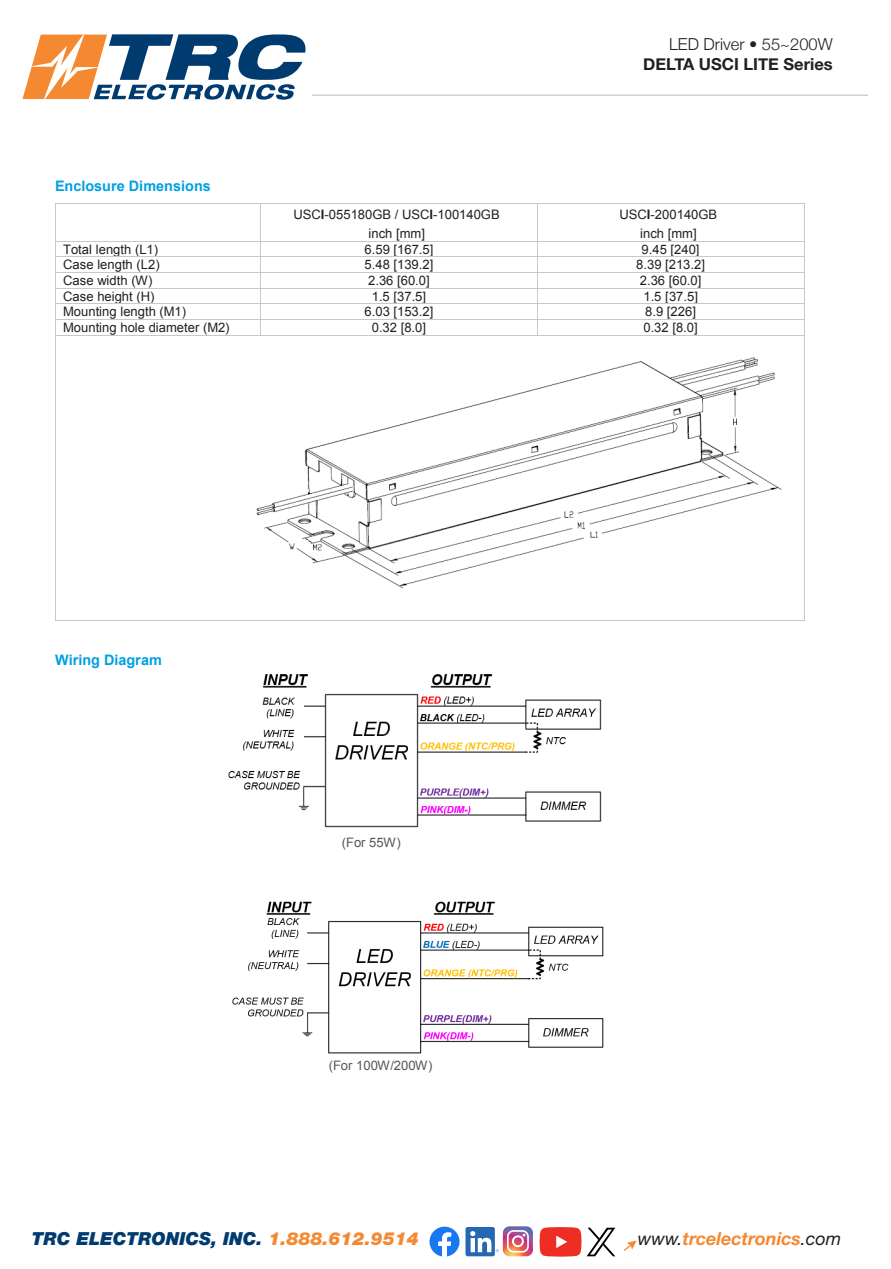
<style>
.page{position:relative;width:891px;height:1269px;background:#fff}
.page>*{position:absolute;margin:0;border:0;box-sizing:border-box;transform-origin:0 0}
.t1{font:italic 900 18px "Helvetica Neue LT Std";color:#003b70}
.t2{font:italic 700 18px "Helvetica Neue LT Std";color:#f58932}
.t3{font:700 16.5px "Helvetica Neue";color:#231f20}
.t4{font:300 16.5px "Helvetica Neue";color:#231f20}
.t5{font:700 14.4px "Arial";color:#009fe3}
.t6{font:13.05px/18.8px "Arial";letter-spacing:.005em;color:#231f20;text-align:center}
.t7{font:13.05px "Arial";color:#575756}
.s1{font-weight:700}
.s2{color:#f58932}
.s3{font-weight:400;color:#231f20}
</style>
<div class="page">
<hr style="left:312px;top:94px;width:556px;height:2px;background:#d3d0ce">
<svg style="left:624px;top:1240px;width:13px;height:11px"></svg>
<svg style="left:22px;top:34px;width:284px;height:66px"></svg>
<svg style="left:430px;top:1227px;width:30px;height:30px"></svg>
<div style="left:466px;top:1227px;width:29px;height:29px;background:#2567b3;border-radius:2px"></div>
<svg style="left:470px;top:1226px;width:63px;height:30px"></svg>
<svg style="left:540px;top:1227px;width:75px;height:30px"></svg>
<hr style="left:56px;top:203px;width:204px;height:1px;background:#c7c8ca">
<hr style="left:261px;top:203px;width:276px;height:1px;background:#c7c8ca">
<hr style="left:538px;top:203px;width:266px;height:1px;background:#c7c8ca">
<hr style="left:55px;top:203px;width:1px;height:38px;background:#c7c8ca">
<hr style="left:260px;top:203px;width:1px;height:38px;background:#c7c8ca">
<hr style="left:537px;top:203px;width:1px;height:38px;background:#c7c8ca">
<hr style="left:804px;top:203px;width:1px;height:38px;background:#c7c8ca">
<hr style="left:56px;top:241px;width:204px;height:1px;background:#c7c8ca">
<hr style="left:261px;top:241px;width:276px;height:1px;background:#c7c8ca">
<hr style="left:538px;top:241px;width:266px;height:1px;background:#c7c8ca">
<hr style="left:56px;top:257px;width:204px;height:1px;background:#c7c8ca">
<hr style="left:261px;top:257px;width:276px;height:1px;background:#c7c8ca">
<hr style="left:538px;top:257px;width:266px;height:1px;background:#c7c8ca">
<hr style="left:56px;top:272px;width:204px;height:1px;background:#c7c8ca">
<hr style="left:261px;top:272px;width:276px;height:1px;background:#c7c8ca">
<hr style="left:538px;top:272px;width:266px;height:1px;background:#c7c8ca">
<hr style="left:56px;top:288px;width:204px;height:1px;background:#c7c8ca">
<hr style="left:261px;top:288px;width:276px;height:1px;background:#c7c8ca">
<hr style="left:538px;top:288px;width:266px;height:1px;background:#c7c8ca">
<hr style="left:56px;top:304px;width:204px;height:1px;background:#c7c8ca">
<hr style="left:261px;top:304px;width:276px;height:1px;background:#c7c8ca">
<hr style="left:538px;top:304px;width:266px;height:1px;background:#c7c8ca">
<hr style="left:56px;top:319px;width:204px;height:1px;background:#c7c8ca">
<hr style="left:261px;top:319px;width:276px;height:1px;background:#c7c8ca">
<hr style="left:538px;top:319px;width:266px;height:1px;background:#c7c8ca">
<svg style="left:55px;top:241px;width:1px;height:95px"></svg>
<hr style="left:56px;top:335px;width:204px;height:1px;background:#c7c8ca">
<svg style="left:260px;top:241px;width:1px;height:95px"></svg>
<hr style="left:261px;top:335px;width:276px;height:1px;background:#c7c8ca">
<svg style="left:537px;top:241px;width:1px;height:95px"></svg>
<hr style="left:538px;top:335px;width:266px;height:1px;background:#c7c8ca">
<svg style="left:804px;top:241px;width:1px;height:95px"></svg>
<hr style="left:55px;top:336px;width:1px;height:284px;background:#c7c8ca">
<hr style="left:56px;top:620px;width:748px;height:1px;background:#c7c8ca">
<hr style="left:804px;top:336px;width:1px;height:284px;background:#c7c8ca">
<img style="left:228px;top:674px;width:374px;height:154px">
<img style="left:232px;top:901px;width:372px;height:153px">
<img style="left:256px;top:358px;width:526px;height:231px">
<p class="t5" style="left:55px;top:176px;width:157px">Enclosure Dimensions</p>
<p class="t4" style="left:669px;top:31px;width:165px">LED Driver • 55~200W</p>
<p class="t3" style="left:643px;top:51px;width:191px">DELTA USCI LITE Series</p>
<p class="t6" style="left:293px;top:205px;width:208px">USC<span class="s1">I</span>-055180GB / USC<span class="s1">I</span>-100140GB inch [mm]</p>
<p class="t6" style="left:619px;top:205px;width:99px">USC<span class="s1">I</span>-200140GB inch [mm]</p>
<p class="t6" style="left:63px;top:240px;width:97px">Total length (L1)</p>
<p class="t6" style="left:364px;top:240px;width:70px">6.59 [167.5]</p>
<p class="t6" style="left:642px;top:240px;width:60px">9.45 [240]</p>
<p class="t6" style="left:63px;top:256px;width:98px">Case length (L2)</p>
<p class="t6" style="left:364px;top:256px;width:70px">5.48 [139.2]</p>
<p class="t6" style="left:636px;top:256px;width:70px">8.39 [213.2]</p>
<p class="t6" style="left:63px;top:271px;width:91px">Case width (W)</p>
<p class="t6" style="left:368px;top:271px;width:63px">2.36 [60.0]</p>
<p class="t6" style="left:640px;top:271px;width:63px">2.36 [60.0]</p>
<p class="t6" style="left:63px;top:287px;width:93px">Case height (H)</p>
<p class="t6" style="left:372px;top:287px;width:56px">1.5 [37.5]</p>
<p class="t6" style="left:643px;top:287px;width:56px">1.5 [37.5]</p>
<p class="t6" style="left:63px;top:303px;width:125px">Mounting length (M1)</p>
<p class="t6" style="left:364px;top:303px;width:70px">6.03 [153.2]</p>
<p class="t6" style="left:645px;top:303px;width:52px">8.9 [226]</p>
<p class="t6" style="left:63px;top:318px;width:168px">Mounting hole diameter (M2)</p>
<p class="t6" style="left:372px;top:318px;width:56px">0.32 [8.0]</p>
<p class="t6" style="left:643px;top:318px;width:56px">0.32 [8.0]</p>
<p class="t5" style="left:55px;top:650px;width:108px">Wiring Diagram</p>
<p class="t7" style="left:342px;top:834px;width:61px">(For 55W)</p>
<p class="t7" style="left:329px;top:1057px;width:105px">(For 100W/200W)</p>
<p class="t1" style="left:32px;top:1227px;width:388px">TRC ELECTRONICS, INC. <span class="s2">1.888.612.9514</span></p>
<p class="t2" style="left:638px;top:1227px;width:205px"><span class="s3">www.</span>trcelectronics<span class="s3">.com</span></p>
</div>
